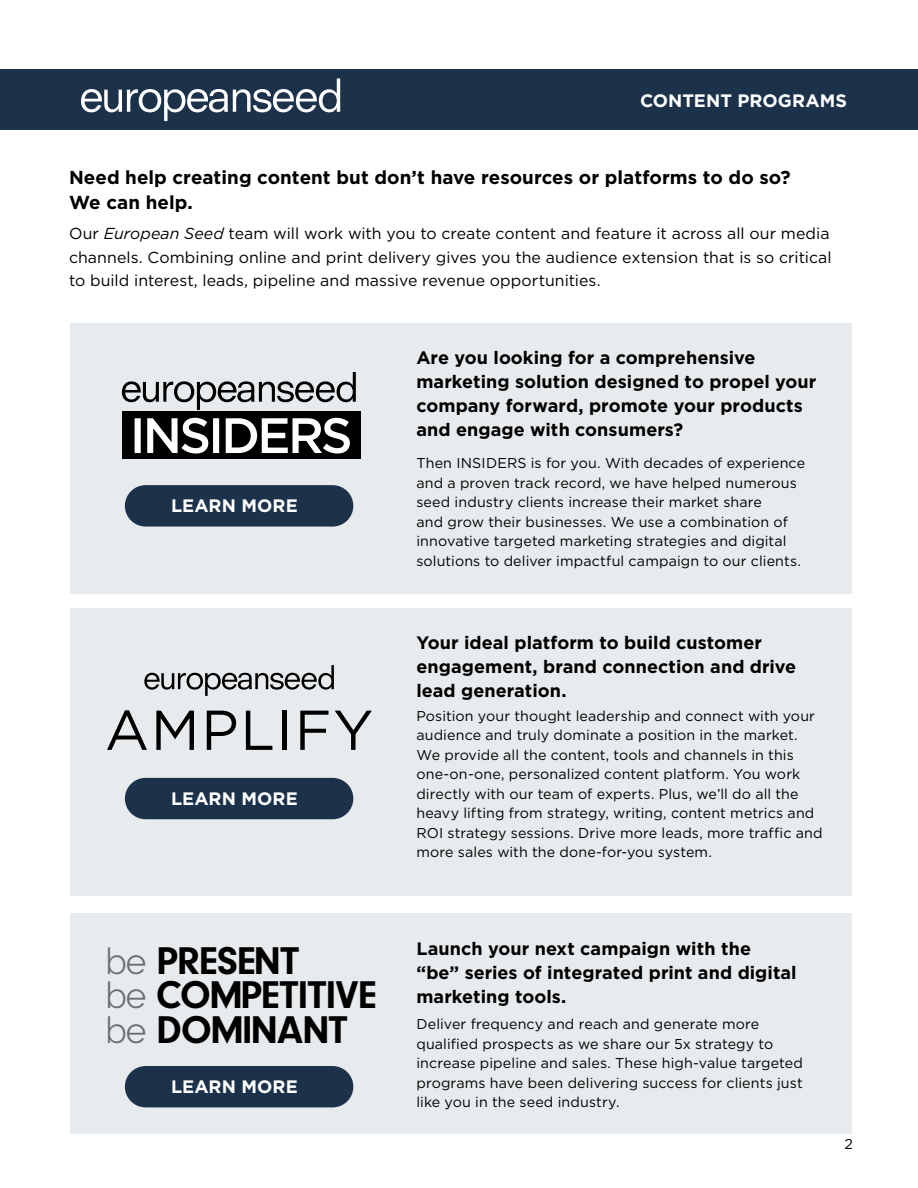
<style>
.page{position:relative;width:918px;height:1188px;background:#fff}
.page>*{position:absolute;margin:0;border:0;box-sizing:border-box;transform-origin:0 0}
.t1{font:56.1px "Gotham HTF";letter-spacing:.03em;color:#000}
.t2{font:40.2px/34.5px "Neuzeit Bld";letter-spacing:-.02em;color:#000}
.t3{font:700 18.75px/24.6px "Gotham HTF";color:#000}
.t4{font:700 18px/24px "Gotham HTF";letter-spacing:.005em;color:#000}
.t5{font:700 18px "Gotham HTF";letter-spacing:.005em;color:#fff}
.t6{font:15.9px/23.1px "Gotham HTF";color:#000}
.t7{font:14.25px/19.5px "Gotham HTF";letter-spacing:.01em;color:#000}
.s1{font-style:italic}
.s2{font-family:"Neuzeit Lgt";color:#6d6e71}
</style>
<div class="page">
<div style="left:0;top:69px;width:918px;height:61px;background:#1c324b"></div>
<svg style="left:81px;top:79px;width:259px;height:42px"></svg>
<div style="left:71px;top:324px;width:781px;height:270px;background:#e8ebed"></div>
<div style="left:71px;top:608px;width:781px;height:288px;background:#e8ebed"></div>
<div style="left:71px;top:913px;width:781px;height:221px;background:#e8ebed"></div>
<div style="left:125px;top:485px;width:228px;height:42px;background:#1c324b;border-radius:21px"></div>
<div style="left:125px;top:778px;width:228px;height:41px;background:#1c324b;border-radius:21px"></div>
<div style="left:125px;top:1066px;width:228px;height:41px;background:#1c324b;border-radius:21px"></div>
<div style="left:122px;top:412px;width:239px;height:47px;background:#000"></div>
<svg style="left:135px;top:418px;width:215px;height:36px"></svg>
<svg style="left:122px;top:372px;width:234px;height:38px"></svg>
<svg style="left:144px;top:665px;width:190px;height:31px"></svg>
<p class="t5" style="left:640px;top:91px;width:209px">CONTENT PROGRAMS</p>
<h3 class="t3" style="left:69px;top:165px;width:723px">Need help creating content but don’t have resources or platforms to do so?<br>We can help.</h3>
<p class="t6" style="left:69px;top:222px;width:764px">Our <span class="s1">European Seed</span> team will work with you to create content and feature it across all our media channels. Combining online and print delivery gives you the audience extension that is so critical to build interest, leads, pipeline and massive revenue opportunities.</p>
<p class="t5" style="left:171px;top:496px;width:128px">LEARN MORE</p>
<h1 class="t1" style="left:105px;top:699px;width:270px">AMPLIFY</h1>
<p class="t5" style="left:171px;top:788px;width:128px">LEARN MORE</p>
<h2 class="t2" style="left:105px;top:947px;width:274px"><span class="s2">be</span> PRESENT<br><span class="s2">be</span> COMPETITIVE <span class="s2">be</span> DOMINANT</h2>
<p class="t5" style="left:171px;top:1077px;width:128px">LEARN MORE</p>
<p class="t4" style="left:416px;top:345px;width:402px">Are you looking for a comprehensive marketing solution designed to propel your company forward, promote your products and engage with consumers?</p>
<p class="t7" style="left:416px;top:453px;width:390px">Then INSIDERS is for you. With decades of experience and a proven track record, we have helped numerous seed industry clients increase their market share<br>and grow their businesses. We use a combination of innovative targeted marketing strategies and digital solutions to deliver impactful campaign to our clients.</p>
<p class="t4" style="left:416px;top:630px;width:381px">Your ideal platform to build customer engagement, brand connection and drive lead generation.</p>
<p class="t7" style="left:416px;top:706px;width:408px">Position your thought leadership and connect with your audience and truly dominate a position in the market.<br>We provide all the content, tools and channels in this one-on-one, personalized content platform. You work directly with our team of experts. Plus, we’ll do all the heavy lifting from strategy, writing, content metrics and ROI strategy sessions. Drive more leads, more traffic and more sales with the done-for-you system.</p>
<p class="t4" style="left:416px;top:936px;width:382px">Launch your next campaign with the “be” series of integrated print and digital marketing tools.</p>
<p class="t7" style="left:416px;top:1014px;width:388px">Deliver frequency and reach and generate more qualified prospects as we share our 5x strategy to increase pipeline and sales. These high-value targeted programs have been delivering success for clients just like you in the seed industry.</p>
<p class="t7" style="left:844px;top:1134px;width:10px">2</p>
</div>
